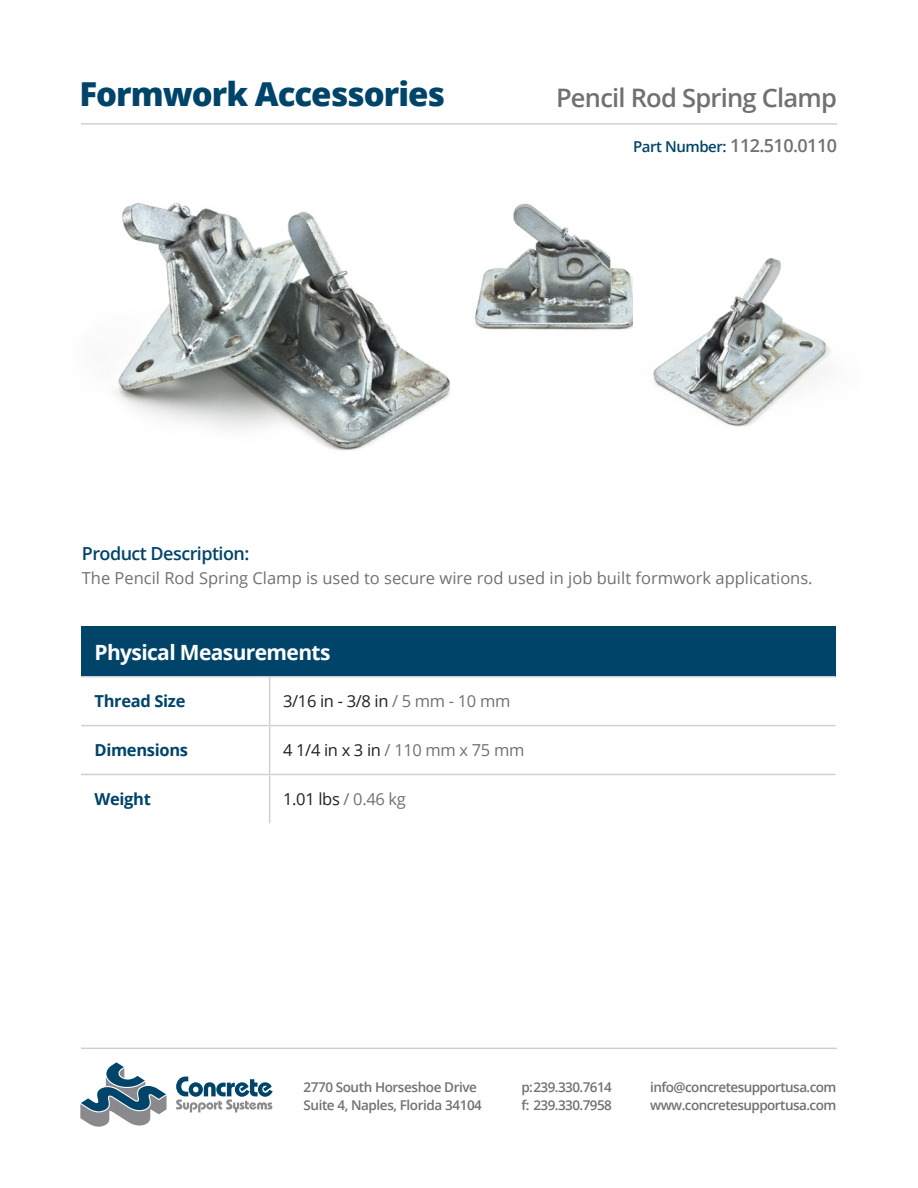
<style>
.page{position:relative;width:918px;height:1188px;background:#fff}
.page>*{position:absolute;margin:0;border:0;box-sizing:border-box;transform-origin:0 0}
.t1{font:800 33px "Open Sans";letter-spacing:-.03em;color:#00446a}
.t2{font:600 25.5px "Open Sans";letter-spacing:-.03em;color:#717074}
.t3{font:700 21px "Open Sans";letter-spacing:-.03em;color:#fff}
.t4{font:600 18px "Open Sans";letter-spacing:-.03em;color:#717074}
.t5{font:600 18px "Open Sans";letter-spacing:-.03em;color:#00446a}
.t6{font:16.5px "Open Sans";color:#717074}
.t7{font:16.5px "Open Sans";letter-spacing:-.02em;color:#231f20}
.t8{font:700 16.5px "Open Sans";letter-spacing:-.02em;color:#00446a}
.t9{font:16.5px "Open Sans";letter-spacing:-.02em;color:#717074}
.t10{font:600 13.5px/18px "Open Sans";letter-spacing:-.04em;color:#717074}
.s1{font-size:15px;color:#00446a}
.s2{color:#717074}
.s3{color:#231f20}
</style>
<div class="page">
<svg style="left:80px;top:1062px;width:87px;height:65px"></svg>
<svg style="left:176px;top:1077px;width:97px;height:35px"></svg>
<hr style="left:81px;top:1048px;width:756px;height:1px;background:#d0d0d3">
<div style="left:81px;top:627px;width:755px;height:50px;background:#00446a"></div>
<hr style="left:269px;top:677px;width:1px;height:48px;background:#d0d0d3">
<hr style="left:81px;top:725px;width:189px;height:1px;background:#d0d0d3">
<hr style="left:270px;top:725px;width:566px;height:1px;background:#d0d0d3">
<hr style="left:269px;top:726px;width:1px;height:48px;background:#d0d0d3">
<hr style="left:81px;top:774px;width:189px;height:1px;background:#d0d0d3">
<hr style="left:270px;top:774px;width:566px;height:1px;background:#d0d0d3">
<hr style="left:269px;top:775px;width:1px;height:48px;background:#d0d0d3">
<hr style="left:81px;top:676px;width:189px;height:1px;background:#d0d0d3">
<hr style="left:270px;top:676px;width:566px;height:1px;background:#d0d0d3">
<hr style="left:81px;top:123px;width:756px;height:2px;background:#d0d0d3">
<img style="left:115px;top:202px;width:335px;height:249px">
<img style="left:432px;top:202px;width:201px;height:162px">
<img style="left:653px;top:258px;width:178px;height:169px">
<h1 class="t1" style="left:80px;top:69px;width:367px">Formwork Accessories</h1>
<h2 class="t2" style="left:556px;top:80px;width:282px">Pencil Rod Spring Clamp</h2>
<h3 class="t4" style="left:633px;top:133px;width:205px"><span class="s1">Part Number:</span> 112.510.0110</h3>
<h3 class="t5" style="left:82px;top:541px;width:169px">Product Description:</h3>
<p class="t6" style="left:82px;top:566px;width:732px">The Pencil Rod Spring Clamp is used to secure wire rod used in job built formwork applications.</p>
<h3 class="t3" style="left:94px;top:637px;width:237px">Physical Measurements</h3>
<p class="t8" style="left:94px;top:690px;width:92px">Thread Size</p>
<p class="t7" style="left:283px;top:690px;width:229px">3/16 in - 3/8 in <span class="s2">/ 5 mm - 10 mm</span></p>
<p class="t8" style="left:94px;top:739px;width:95px">Dimensions</p>
<p class="t9" style="left:283px;top:739px;width:243px"><span class="s3">4 1/4 in x 3 in</span> / 110 mm x 75 mm</p>
<p class="t8" style="left:94px;top:788px;width:58px">Weight</p>
<p class="t7" style="left:283px;top:788px;width:124px">1.01 lbs <span class="s2">/ 0.46 kg</span></p>
<p class="t10" style="left:303px;top:1077px;width:180px">2770 South Horseshoe Drive<br>Suite 4, Naples, Florida 34104</p>
<p class="t10" style="left:521px;top:1077px;width:92px">p:239.330.7614 f: 239.330.7958</p>
<p class="t10" style="left:650px;top:1077px;width:188px">info@concretesupportusa.com www.concretesupportusa.com</p>
</div>
